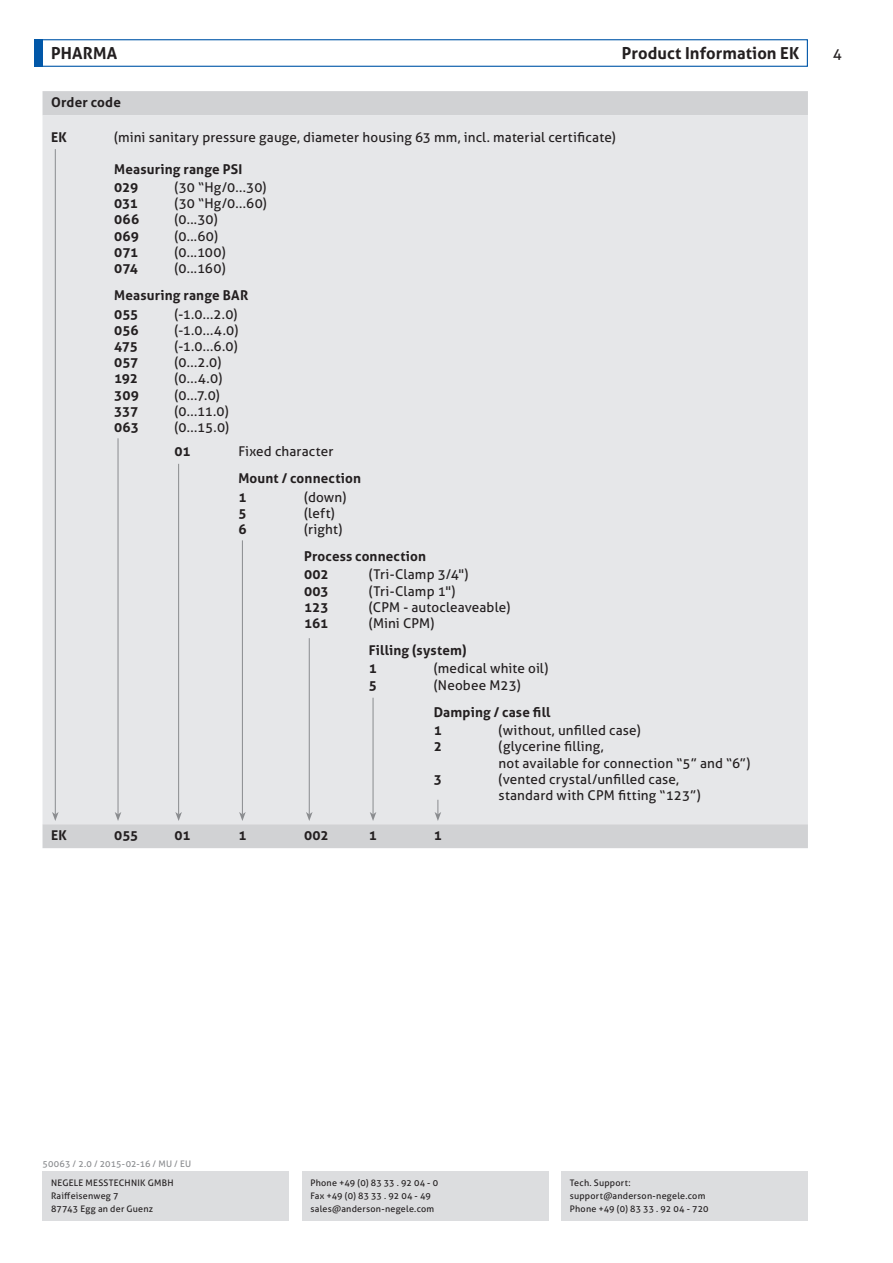
<style>
.page{position:relative;width:893px;height:1263px;background:#fff}
.page>*{position:absolute;margin:0;border:0;box-sizing:border-box;transform-origin:0 0}
.t1{font:700 16.5px "Aller";letter-spacing:.005em;color:#231f20}
.t2{font:15px "Aller";color:#231f20}
.t3{font:13.5px/16.2px "Aller";letter-spacing:.01em;color:#231f20}
.t4{font:700 13.5px/16.2px "Aller";letter-spacing:.01em;color:#231f20}
.t5{font:9px/12.6px "Aller";letter-spacing:.025em;color:#231f20}
.t6{font:9px "Aller";letter-spacing:.02em;color:#8a8c8f}
</style>
<div class="page">
<div style="left:34px;top:39px;width:9px;height:28px;background:#0157a8"></div>
<div style="left:34px;top:39px;width:774px;height:28px;border:1px solid #0157a8"></div>
<div style="left:302px;top:1171px;width:247px;height:49px;background:#dcdddf"></div>
<div style="left:561px;top:1171px;width:247px;height:49px;background:#dcdddf"></div>
<div style="left:43px;top:1171px;width:246px;height:49px;background:#dcdddf"></div>
<div style="left:43px;top:91px;width:765px;height:757px;background:#d1d2d4"></div>
<div style="left:43px;top:115px;width:765px;height:709px;background:#e6e7e9"></div>
<hr style="left:178px;top:464px;width:1px;height:350px;background:#8a8c8f">
<svg style="left:175px;top:812px;width:7px;height:9px"></svg>
<hr style="left:118px;top:438px;width:1px;height:376px;background:#8a8c8f">
<svg style="left:115px;top:812px;width:6px;height:9px"></svg>
<hr style="left:55px;top:149px;width:1px;height:665px;background:#8a8c8f">
<svg style="left:52px;top:812px;width:7px;height:9px"></svg>
<hr style="left:242px;top:540px;width:1px;height:274px;background:#8a8c8f">
<svg style="left:239px;top:812px;width:7px;height:9px"></svg>
<hr style="left:309px;top:638px;width:1px;height:176px;background:#8a8c8f">
<svg style="left:306px;top:812px;width:7px;height:9px"></svg>
<hr style="left:373px;top:698px;width:1px;height:116px;background:#8a8c8f">
<svg style="left:370px;top:812px;width:6px;height:9px"></svg>
<svg style="left:435px;top:800px;width:6px;height:21px"></svg>
<p class="t1" style="left:622px;top:43px;width:179px">Product Information EK</p>
<p class="t1" style="left:51px;top:43px;width:68px">PHARMA</p>
<p class="t2" style="left:833px;top:44px;width:10px">4</p>
<p class="t4" style="left:51px;top:94px;width:71px">Order code</p>
<p class="t4" style="left:51px;top:129px;width:17px">EK</p>
<p class="t3" style="left:114px;top:129px;width:503px">(mini sanitary pressure gauge, diameter housing 63 mm, incl. material certificate)</p>
<p class="t4" style="left:114px;top:159px;width:130px;line-height:18.5px">Measuring range PSI<br>029</p>
<p class="t4" style="left:114px;top:195px;width:26px;text-align:justify">031<br>066<br>069<br>071<br>074</p>
<p class="t3" style="left:174px;top:179px;width:94px">(30 “Hg/0...30) (30 “Hg/0...60) (0...30)<br>(0...60) (0...100) (0...160)</p>
<p class="t4" style="left:114px;top:286px;width:136px;line-height:18.5px">Measuring range BAR<br>055</p>
<p class="t4" style="left:114px;top:322px;width:26px;text-align:justify">056<br>475<br>057<br>192<br>309<br>337<br>063</p>
<p class="t3" style="left:174px;top:306px;width:66px">(-1.0...2.0) (-1.0...4.0) (-1.0...6.0) (0...2.0) (0...4.0) (0...7.0) (0...11.0) (0...15.0)</p>
<p class="t4" style="left:174px;top:443px;width:18px">01</p>
<p class="t3" style="left:238px;top:443px;width:97px">Fixed character</p>
<p class="t4" style="left:238px;top:469px;width:124px;line-height:18.5px">Mount / connection<br>1</p>
<p class="t4" style="left:238px;top:505px;width:10px">5<br>6</p>
<p class="t3" style="left:304px;top:489px;width:44px">(down) (left) (right)</p>
<p class="t4" style="left:304px;top:547px;width:124px;line-height:18.5px">Process connection<br>002</p>
<p class="t4" style="left:304px;top:583px;width:26px;text-align:justify">003<br>123<br>161</p>
<p class="t3" style="left:369px;top:566px;width:143px">(Tri-Clamp 3/4") (Tri-Clamp 1")<br>(CPM - autocleaveable) (Mini CPM)</p>
<p class="t4" style="left:369px;top:641px;width:99px;line-height:18.5px">Filling (system)<br>1</p>
<p class="t4" style="left:369px;top:677px;width:10px">5</p>
<p class="t3" style="left:434px;top:660px;width:116px">(medical white oil) (Neobee M23)</p>
<p class="t4" style="left:434px;top:702px;width:118px;line-height:18.5px">Damping / case fill<br>1</p>
<p class="t4" style="left:434px;top:738px;width:10px">2</p>
<p class="t4" style="left:434px;top:771px;width:10px">3</p>
<p class="t3" style="left:499px;top:722px;width:253px">(without, unfilled case)<br>(glycerine filling,<br>not available for connection “5” and “6”) (vented crystal/unfilled case,<br>standard with CPM fitting “123”)</p>
<p class="t4" style="left:51px;top:827px;width:17px">EK</p>
<p class="t4" style="left:114px;top:827px;width:26px">055</p>
<p class="t4" style="left:174px;top:827px;width:18px">01</p>
<p class="t4" style="left:238px;top:827px;width:10px">1</p>
<p class="t4" style="left:304px;top:827px;width:26px">002</p>
<p class="t4" style="left:369px;top:827px;width:10px">1</p>
<p class="t4" style="left:434px;top:827px;width:10px">1</p>
<p class="t6" style="left:43px;top:1158px;width:150px">50063 / 2.0 / 2015-02-16 / MU / EU</p>
<p class="t5" style="left:51px;top:1177px;width:124px">NEGELE MESSTECHNIK GMBH<br>Raiffeisenweg 7<br>87743 Egg an der Guenz</p>
<p class="t5" style="left:310px;top:1177px;width:129px">Phone +49 (0) 83 33 . 92 04 - 0<br>Fax +49 (0) 83 33 . 92 04 - 49 sales@anderson-negele.com</p>
<p class="t5" style="left:570px;top:1177px;width:140px">Tech. Support: support@anderson-negele.com<br>Phone +49 (0) 83 33 . 92 04 - 720</p>
</div>
